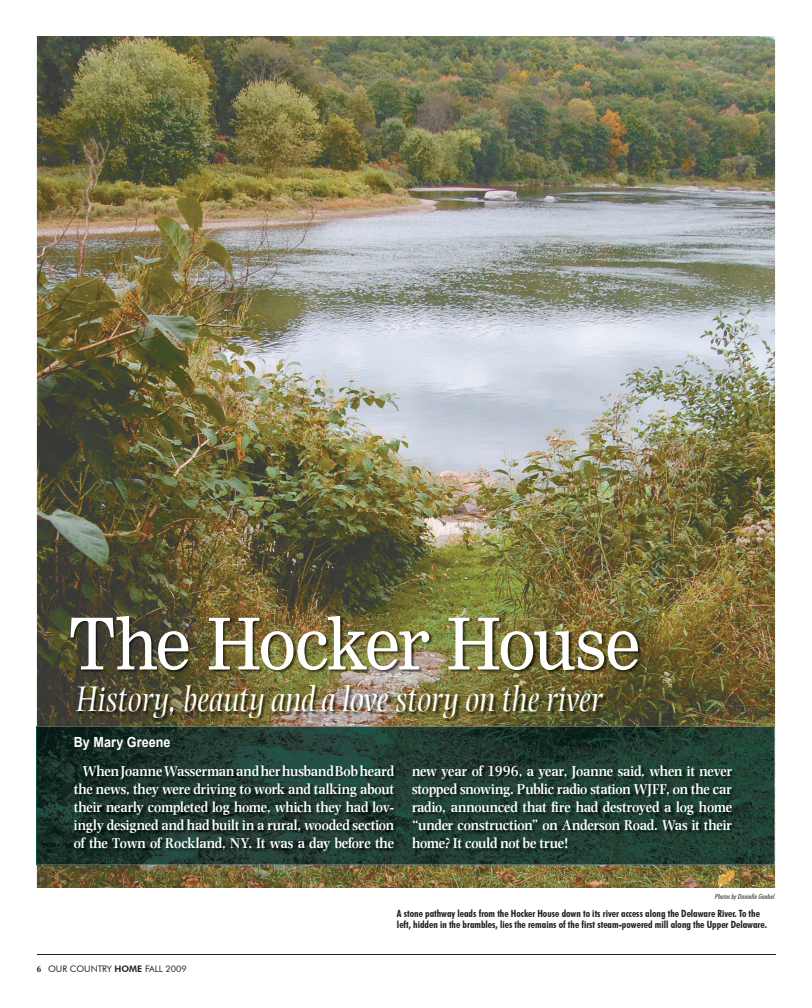
<style>
.page{position:relative;width:812px;height:1008px;background:#fff}
.page>*{position:absolute;margin:0;border:0;box-sizing:border-box;transform-origin:0 0}
.t1{font:70px "Nimrod";letter-spacing:-.035em;color:#fff;scale:.95 1}
.t2{font:italic 37.2px "Photina";color:#fff;scale:.83 1}
.t3{font:600 15px/18px "Photina";letter-spacing:-.005em;color:#fff;text-align:center;scale:.94 1}
.t4{font:700 14px "Arial";letter-spacing:.005em;color:#fff;scale:.9 1}
.t5{font:700 condensed 10px/11px "Futura BT";color:#231f20}
.t6{font:9px "Futura BT";color:#231f20}
.t7{font:italic 500 condensed 7px "Futura BT";color:#3a3b36}
.s1{font-family:"Times New Roman";font-weight:700}
.s2{font-weight:800}
</style>
<div class="page">
<hr style="left:37px;top:954px;width:738px;height:1px;background:#231f20">
<img style="left:37px;top:36px;width:738px;height:852px">
<hr style="left:36px;top:726px;width:1px;height:139px;background:#0e5c4f">
<img style="left:37px;top:726px;width:737px;height:69px">
<img style="left:37px;top:795px;width:70px;height:70px">
<img style="left:705px;top:795px;width:69px;height:70px">
<img style="left:107px;top:855px;width:598px;height:10px">
<img style="left:70px;top:615px;width:572px;height:108px">
<img style="left:74px;top:765px;width:662px;height:90px">
<h1 class="t1" style="left:69px;top:615px;width:603px">The Hocker House</h1>
<h2 class="t2" style="left:75px;top:675px;width:637px">History, beauty and a love story on the river</h2>
<p class="t4" style="left:74px;top:734px;width:109px">By Mary Greene</p>
<p class="t3" style="left:74px;top:762px;width:342px">When Joanne Wasserman and her husband Bob heard the news, they were driving to work and talking about their nearly completed log home, which they had lov&shy;ingly designed and had built in a rural, wooded section of the Town of Rockland, NY. It was a day before the</p>
<p class="t3" style="left:412px;top:762px;width:342px;text-align:justify">new year of 1996, a year, Joanne said, when it never stopped snowing. Public radio station WJFF, on the car radio, announced that fire had destroyed a log home “under construction” on Anderson Road. Was it their home? It could not be true!</p>
<p class="t6" style="left:37px;top:963px;width:151px"><span class="s1">6</span> OUR COUNTRY <span class="s2">HOME</span> FALL 2009</p>
<p class="t7" style="left:714px;top:892px;width:63px">PhotosbyDanielleGaebel</p>
<p class="t5" style="left:397px;top:907px;width:371px">A stone pathway leads from the Hocker House down to its river access along the Delaware River. To the left, hidden in the brambles, lies the remains of the first steam-powered mill along the Upper Delaware.</p>
</div>
